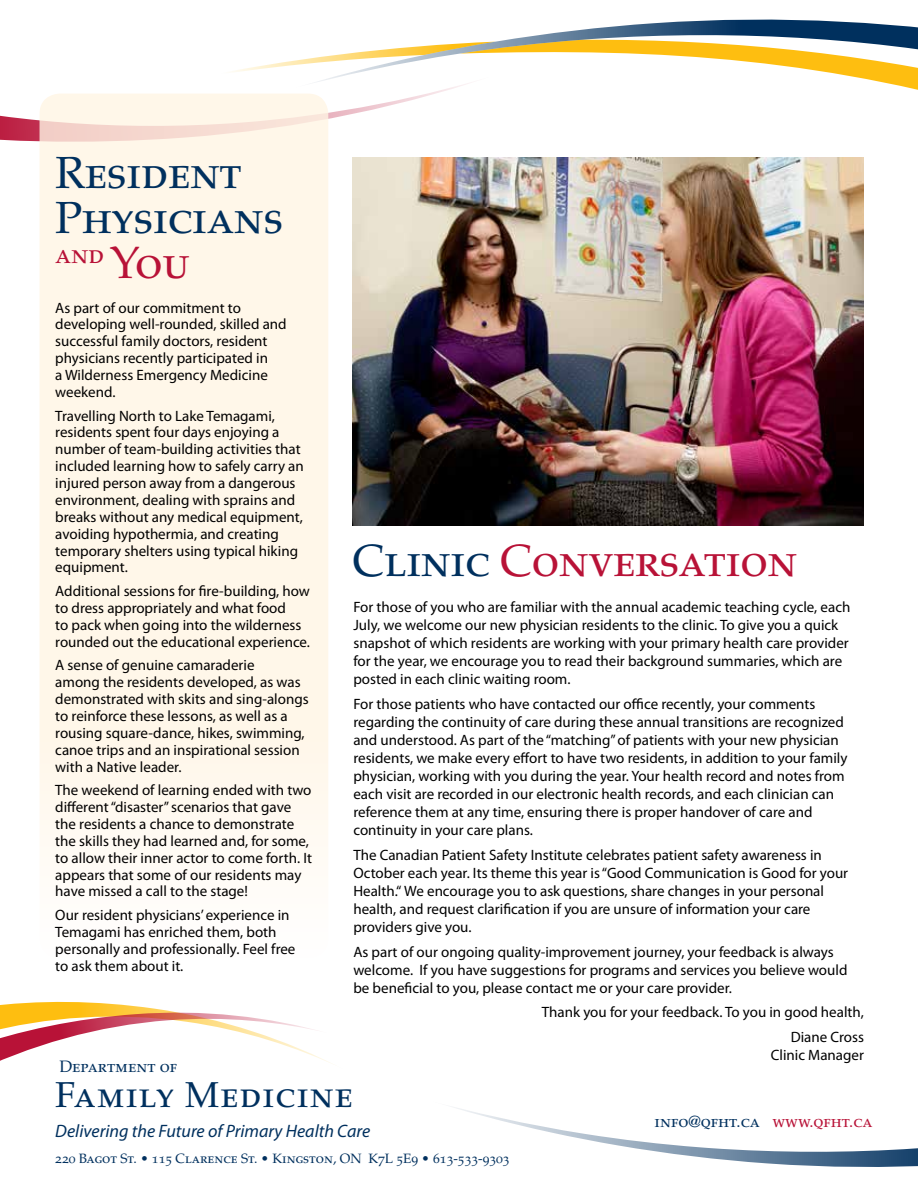
<style>
.page{position:relative;width:918px;height:1188px;background:#fff}
.page>*{position:absolute;margin:0;border:0;box-sizing:border-box;transform-origin:0 0}
.t1{font:45px "Palatino SC";letter-spacing:-.01em;color:#b81237}
.t2{font:45px/45px "Palatino SC";letter-spacing:-.01em;color:#00305e}
.t3{font:36px "Palatino SC";letter-spacing:.03em;color:#00305e}
.t4{font:26.25px "Palatino SC";color:#b81237}
.t5{font:italic 18px "Myriad Pro";color:#00305e}
.t6{font:16.5px "Palatino SC";color:#00305e}
.t7{font:15px/16.8px "Myriad Pro";color:#000}
.t8{font:13.5px "Palatino SC";color:#00305e}
.s1{font-size:45px}
.s2{color:#00305e}
.s3{color:#b81237}
</style>
<div class="page">
<svg style="left:0;top:62px;width:443px;height:83px"></svg>
<svg style="left:285px;top:19px;width:633px;height:72px"></svg>
<svg style="left:0;top:1001px;width:330px;height:62px"></svg>
<svg style="left:454px;top:1107px;width:464px;height:60px"></svg>
<img style="left:353px;top:157px;width:510px;height:369px">
<div style="left:40px;top:94px;width:288px;height:865px;background:#fff5e4;border-radius:20px"></div>
<h1 class="t2" style="left:55px;top:150px;width:230px">Resident<br>Physicians</h1>
<h3 class="t4" style="left:55px;top:238px;width:136px">and <span class="s1">You</span></h3>
<p class="t7" style="left:55px;top:299px;width:233px">As part of our commitment to developing well-rounded, skilled and successful family doctors, resident physicians recently participated in<br>a Wilderness Emergency Medicine weekend.</p>
<p class="t7" style="left:55px;top:407px;width:250px">Travelling North to Lake Temagami, residents spent four days enjoying a number of team-building activities that included learning how to safely carry an injured person away from a dangerous environment, dealing with sprains and breaks without any medical equipment, avoiding hypothermia, and creating temporary shelters using typical hiking equipment.</p>
<p class="t7" style="left:55px;top:582px;width:256px">Additional sessions for fire-building, how to dress appropriately and what food<br>to pack when going into the wilderness rounded out the educational experience.</p>
<p class="t7" style="left:55px;top:657px;width:255px">A sense of genuine camaraderie<br>among the residents developed, as was demonstrated with skits and sing-alongs to reinforce these lessons, as well as a rousing square-dance, hikes, swimming, canoe trips and an inspirational session with a Native leader.</p>
<p class="t7" style="left:55px;top:782px;width:258px">The weekend of learning ended with two different “disaster” scenarios that gave the residents a chance to demonstrate the skills they had learned and, for some, to allow their inner actor to come forth. It appears that some of our residents may have missed a call to the stage!</p>
<p class="t7" style="left:55px;top:906px;width:242px">Our resident physicians’ experience in Temagami has enriched them, both personally and professionally. Feel free to ask them about it.</p>
<h1 class="t1" style="left:353px;top:534px;width:446px"><span class="s2">Clinic</span> Conversation</h1>
<p class="t7" style="left:353px;top:598px;width:498px;line-height:18px">For those of you who are familiar with the annual academic teaching cycle, each July, we welcome our new physician residents to the clinic. To give you a quick snapshot of which residents are working with your primary health care provider for the year, we encourage you to read their background summaries, which are posted in each clinic waiting room.</p>
<p class="t7" style="left:353px;top:695px;width:496px;line-height:18px">For those patients who have contacted our office recently, your comments regarding the continuity of care during these annual transitions are recognized and understood. As part of the “matching” of patients with your new physician residents, we make every effort to have two residents, in addition to your family physician, working with you during the year. Your health record and notes from each visit are recorded in our electronic health records, and each clinician can reference them at any time, ensuring there is proper handover of care and continuity in your care plans.</p>
<p class="t7" style="left:353px;top:846px;width:496px;line-height:18px">The Canadian Patient Safety Institute celebrates patient safety awareness in October each year. Its theme this year is “Good Communication is Good for your Health.“ We encourage you to ask questions, share changes in your personal health, and request clarification if you are unsure of information your care providers give you.</p>
<p class="t7" style="left:353px;top:942px;width:496px;line-height:18px">As part of our ongoing quality-improvement journey, your feedback is always welcome. If you have suggestions for programs and services you believe would be beneficial to you, please contact me or your care provider.</p>
<p class="t7" style="left:542px;top:1000px;width:324px;line-height:24.8px;text-align:right">Thank you for your feedback. To you in good health,<br>Diane Cross</p>
<p class="t7" style="left:771px;top:1046px;width:95px">Clinic Manager</p>
<p class="t6" style="left:59px;top:1057px;width:119px">Department of</p>
<h2 class="t3" style="left:55px;top:1073px;width:299px">Family Medicine</h2>
<p class="t5" style="left:55px;top:1120px;width:317px">Delivering the Future of Primary Health Care</p>
<p class="t8" style="left:55px;top:1151px;width:456px">220 Bagot St. • 115 Clarence St. • Kingston, ON K7L 5E9 • 613-533-9303</p>
<p class="t6" style="left:655px;top:1112px;width:220px">info@qfht.ca <span class="s3">www.qfht.ca</span></p>
</div>
